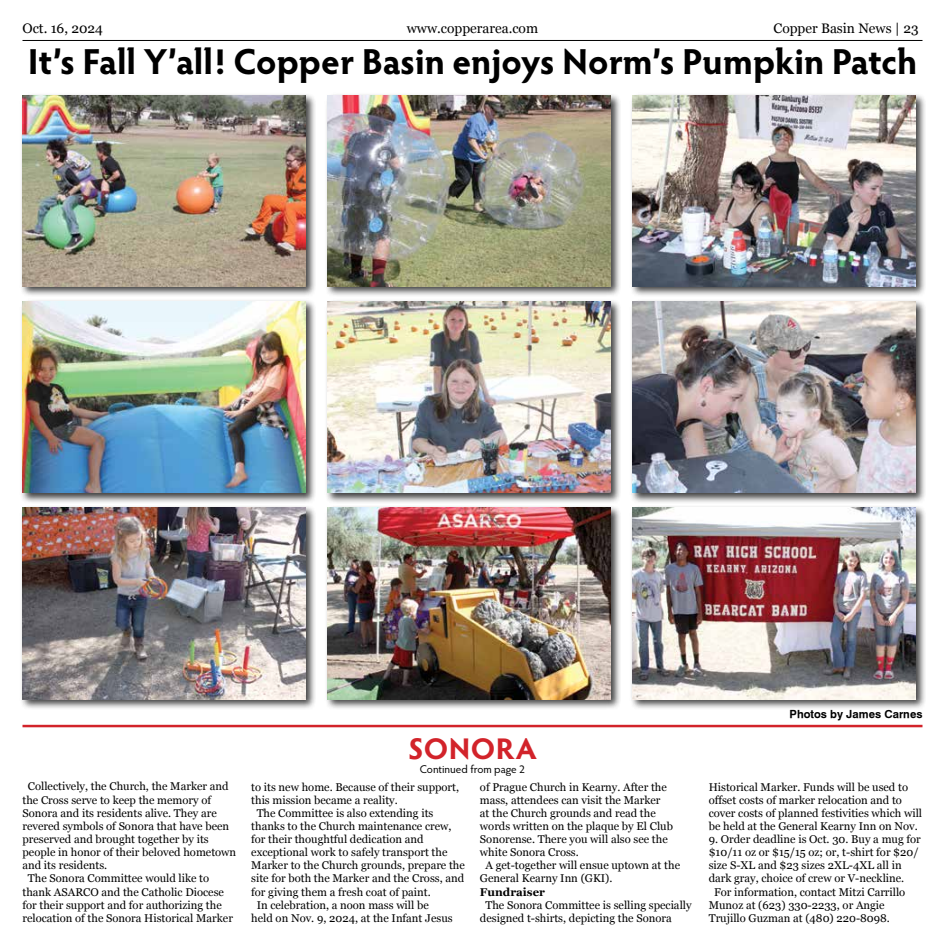
<style>
.page{position:relative;width:945px;height:945px;background:#fff}
.page>*{position:absolute;margin:0;border:0;box-sizing:border-box;transform-origin:0 0}
.t1{font:700 36.25px "Hypatia Sans Pro";color:#000}
.t2{font:700 30px "Hypatia Sans Pro";letter-spacing:.015em;color:#d2232a}
.t3{font:13.75px "Georgia";color:#000}
.t4{font:11.25px/13.1px "Georgia";color:#000}
.t5{font:700 11.25px "Geneva";color:#000}
.t6{font:11.25px "Hypatia Sans Pro";color:#000}
.t7{font:700 11.25px "Georgia";color:#000}
</style>
<div class="page">
<hr style="left:22px;top:40px;width:900px;height:1px;background:#000">
<hr style="left:22px;top:725px;width:900px;height:2px;background:#d2232a">
<div style="left:20px;top:505px;width:297px;height:205px;background:#000;opacity:.75"></div>
<img style="left:22px;top:508px;width:284px;height:191px">
<div style="left:20px;top:299px;width:297px;height:205px;background:#000;opacity:.75"></div>
<img style="left:22px;top:302px;width:284px;height:191px">
<div style="left:20px;top:92px;width:297px;height:206px;background:#000;opacity:.75"></div>
<img style="left:22px;top:95px;width:284px;height:192px">
<div style="left:325px;top:505px;width:297px;height:205px;background:#000;opacity:.75"></div>
<img style="left:328px;top:508px;width:283px;height:191px">
<div style="left:325px;top:299px;width:297px;height:205px;background:#000;opacity:.75"></div>
<img style="left:328px;top:302px;width:283px;height:191px">
<div style="left:325px;top:92px;width:297px;height:205px;background:#000;opacity:.75"></div>
<img style="left:328px;top:95px;width:283px;height:192px">
<div style="left:630px;top:505px;width:297px;height:205px;background:#000;opacity:.75"></div>
<img style="left:632px;top:508px;width:284px;height:191px">
<div style="left:630px;top:299px;width:297px;height:204px;background:#000;opacity:.75"></div>
<img style="left:632px;top:302px;width:284px;height:191px">
<div style="left:630px;top:92px;width:297px;height:205px;background:#000;opacity:.75"></div>
<img style="left:632px;top:95px;width:284px;height:192px">
<p class="t3" style="left:22px;top:18px;width:82px">Oct. 16, 2024</p>
<p class="t3" style="left:407px;top:18px;width:133px">www.copperarea.com</p>
<p class="t3" style="left:774px;top:18px;width:147px">Copper Basin News | 23</p>
<h1 class="t1" style="left:28px;top:36px;width:891px">It’s Fall Y’all! Copper Basin enjoys Norm’s Pumpkin Patch</h1>
<p class="t4" style="left:28px;top:780px;width:202px">Collectively, the Church, the Marker and</p>
<p class="t4" style="left:23px;top:793px;width:190px">the Cross serve to keep the memory of</p>
<p class="t4" style="left:23px;top:806px;width:196px">Sonora and its residents alive. They are</p>
<p class="t4" style="left:23px;top:819px;width:208px">revered symbols of Sonora that have been</p>
<p class="t4" style="left:23px;top:832px;width:188px">preserved and brought together by its</p>
<p class="t4" style="left:23px;top:845px;width:215px">people in honor of their beloved hometown</p>
<p class="t4" style="left:23px;top:858px;width:86px">and its residents.</p>
<p class="t4" style="left:28px;top:871px;width:183px">The Sonora Committee would like to</p>
<p class="t4" style="left:23px;top:885px;width:203px">thank ASARCO and the Catholic Diocese</p>
<p class="t4" style="left:23px;top:898px;width:201px">for their support and for authorizing the</p>
<p class="t4" style="left:23px;top:911px;width:212px">relocation of the Sonora Historical Marker</p>
<h2 class="t2" style="left:408px;top:728px;width:130px">SONORA</h2>
<p class="t6" style="left:420px;top:761px;width:107px">Continued from page 2</p>
<p class="t4" style="left:251px;top:780px;width:209px">to its new home. Because of their support,</p>
<p class="t4" style="left:251px;top:793px;width:148px">this mission became a reality.</p>
<p class="t4" style="left:257px;top:806px;width:178px">The Committee is also extending its</p>
<p class="t4" style="left:251px;top:819px;width:202px">thanks to the Church maintenance crew,</p>
<p class="t4" style="left:251px;top:832px;width:174px">for their thoughtful dedication and</p>
<p class="t4" style="left:251px;top:845px;width:198px">exceptional work to safely transport the</p>
<p class="t4" style="left:251px;top:858px;width:215px">Marker to the Church grounds, prepare the</p>
<p class="t4" style="left:251px;top:872px;width:215px">site for both the Marker and the Cross, and</p>
<p class="t4" style="left:251px;top:885px;width:181px">for giving them a fresh coat of paint.</p>
<p class="t4" style="left:257px;top:898px;width:174px">In celebration, a noon mass will be</p>
<p class="t4" style="left:251px;top:911px;width:203px">held on Nov. 9, 2024, at the Infant Jesus</p>
<p class="t4" style="left:480px;top:780px;width:188px">of Prague Church in Kearny. After the</p>
<p class="t4" style="left:480px;top:793px;width:182px">mass, attendees can visit the Marker</p>
<p class="t4" style="left:480px;top:806px;width:177px">at the Church grounds and read the</p>
<p class="t4" style="left:480px;top:819px;width:195px">words written on the plaque by El Club</p>
<p class="t4" style="left:480px;top:832px;width:189px">Sonorense. There you will also see the</p>
<p class="t4" style="left:480px;top:845px;width:100px">white Sonora Cross.</p>
<p class="t4" style="left:485px;top:858px;width:196px">A get-together will ensue uptown at the</p>
<p class="t4" style="left:480px;top:872px;width:134px">General Kearny Inn (GKI).</p>
<p class="t7" style="left:480px;top:883px;width:66px">Fundraiser</p>
<p class="t4" style="left:480px;top:898px;width:213px;text-indent:5px">The Sonora Committee is selling specially designed t-shirts, depicting the Sonora</p>
<p class="t5" style="left:790px;top:707px;width:134px">Photos by James Carnes</p>
<p class="t4" style="left:709px;top:780px;width:215px">Historical Marker. Funds will be used to offset costs of marker relocation and to cover costs of planned festivities which will be held at the General Kearny Inn on Nov.</p>
<p class="t4" style="left:709px;top:832px;width:214px">9. Order deadline is Oct. 30. Buy a mug for</p>
<p class="t4" style="left:709px;top:845px;width:211px">$10/11 oz or $15/15 oz; or, t-shirt for $20/</p>
<p class="t4" style="left:709px;top:858px;width:194px">size S-XL and $23 sizes 2XL-4XL all in</p>
<p class="t4" style="left:709px;top:872px;width:197px">dark gray, choice of crew or V-neckline.</p>
<p class="t4" style="left:714px;top:885px;width:193px">For information, contact Mitzi Carrillo</p>
<p class="t4" style="left:709px;top:898px;width:177px">Munoz at (623) 330-2233, or Angie</p>
<p class="t4" style="left:709px;top:911px;width:183px">Trujillo Guzman at (480) 220-8098.</p>
</div>
